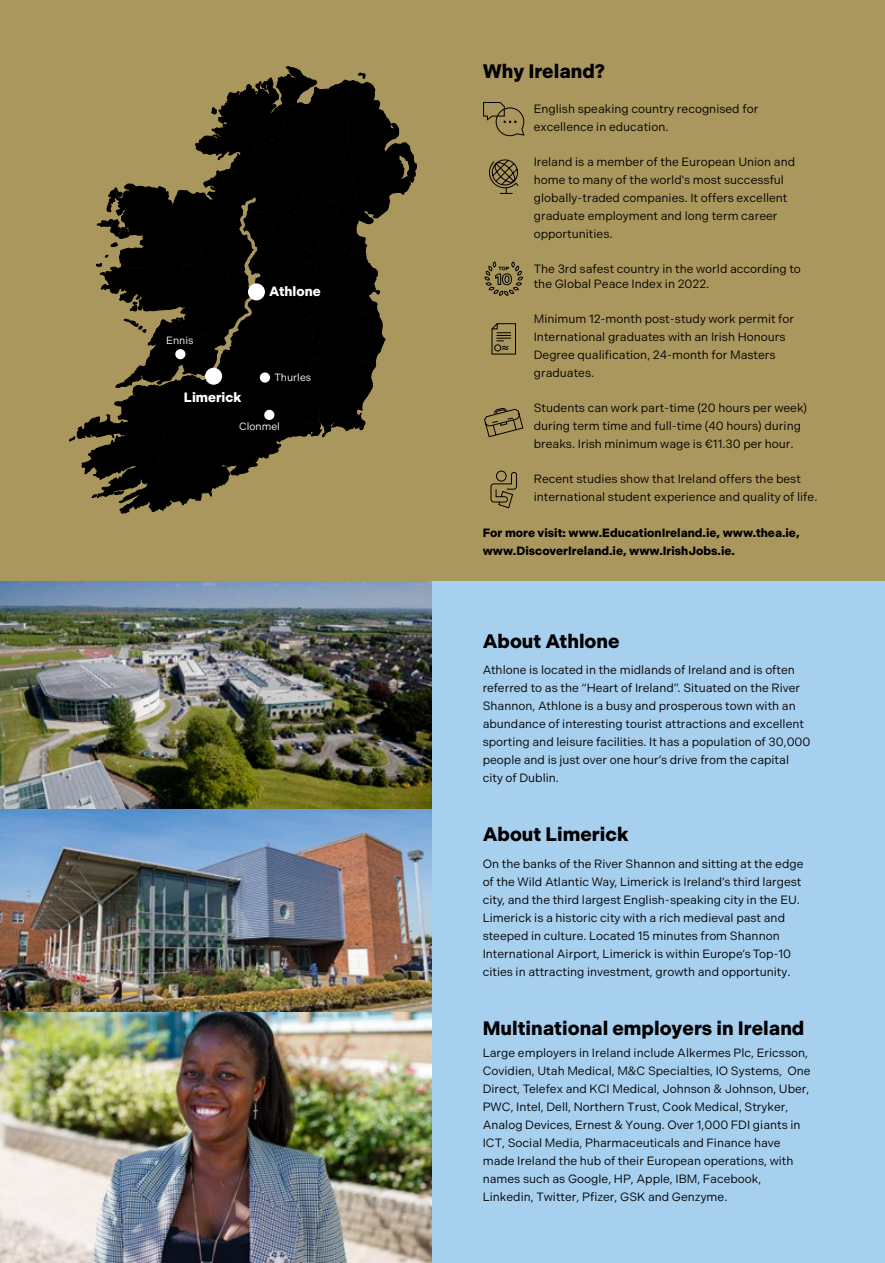
<style>
.page{position:relative;width:885px;height:1263px;background:#fff}
.page>*{position:absolute;margin:0;border:0;box-sizing:border-box;transform-origin:0 0}
.t1{font:700 19.5px "Indivisible";color:#000}
.t2{font:700 13.5px "Indivisible";color:#fff}
.t3{font:12px/18px "Indivisible";color:#000}
.t4{font:700 12px/18px "Indivisible";color:#000}
.t5{font:10.5px "Indivisible";color:#fff}
</style>
<div class="page">
<div style="left:0;top:0;width:884px;height:582px;background:#aa975d"></div>
<div style="left:0;top:582px;width:884px;height:681px;background:#a7cfee"></div>
<img style="left:0;top:582px;width:432px;height:681px">
<svg style="left:69px;top:66px;width:347px;height:448px"></svg>
<div style="left:248px;top:283px;width:17px;height:17px;background:#fff;border-radius:50%"></div>
<div style="left:205px;top:368px;width:17px;height:17px;background:#fff;border-radius:50%"></div>
<div style="left:175px;top:349px;width:10px;height:10px;background:#fff;border-radius:50%"></div>
<div style="left:264px;top:410px;width:10px;height:10px;background:#fff;border-radius:50%"></div>
<div style="left:260px;top:372px;width:10px;height:11px;background:#fff;border-radius:50%"></div>
<svg style="left:489px;top:159px;width:30px;height:35px"></svg>
<svg style="left:483px;top:102px;width:42px;height:35px"></svg>
<svg style="left:484px;top:261px;width:39px;height:35px"></svg>
<svg style="left:491px;top:323px;width:25px;height:32px"></svg>
<svg style="left:490px;top:470px;width:27px;height:39px"></svg>
<svg style="left:484px;top:408px;width:40px;height:30px"></svg>
<p class="t5" style="left:166px;top:334px;width:29px">Ennis</p>
<p class="t2" style="left:184px;top:389px;width:59px">Limerick</p>
<p class="t2" style="left:269px;top:283px;width:53px">Athlone</p>
<p class="t5" style="left:274px;top:372px;width:38px">Thurles</p>
<p class="t5" style="left:239px;top:420px;width:42px">Clonmel</p>
<h1 class="t1" style="left:482px;top:60px;width:124px">Why Ireland?</h1>
<p class="t3" style="left:533px;top:100px;width:226px">English speaking country recognised for excellence in education.</p>
<p class="t3" style="left:533px;top:153px;width:263px">Ireland is a member of the European Union and home to many of the world's most successful globally-traded companies. It offers excellent graduate employment and long term career opportunities.</p>
<p class="t3" style="left:533px;top:262px;width:269px;line-height:14.4px">The 3rd safest country in the world according to the Global Peace Index in 2022.</p>
<p class="t3" style="left:533px;top:310px;width:262px">Minimum 12-month post-study work permit for International graduates with an Irish Honours Degree qualification, 24-month for Masters graduates.</p>
<p class="t3" style="left:533px;top:399px;width:275px">Students can work part-time (20 hours per week) during term time and full-time (40 hours) during breaks. Irish minimum wage is €11.30 per hour.</p>
<p class="t3" style="left:533px;top:470px;width:285px">Recent studies show that Ireland offers the best international student experience and quality of life.</p>
<p class="t4" style="left:482px;top:523px;width:318px">For more visit: www.EducationIreland.ie, www.thea.ie, www.DiscoverIreland.ie, www.IrishJobs.ie.</p>
<h1 class="t1" style="left:482px;top:629px;width:138px">About Athlone</h1>
<p class="t3" style="left:482px;top:661px;width:329px">Athlone is located in the midlands of Ireland and is often referred to as the “Heart of Ireland”. Situated on the River Shannon, Athlone is a busy and prosperous town with an abundance of interesting tourist attractions and excellent sporting and leisure facilities. It has a population of 30,000 people and is just over one hour’s drive from the capital city of Dublin.</p>
<h1 class="t1" style="left:482px;top:823px;width:147px">About Limerick</h1>
<p class="t3" style="left:482px;top:854px;width:322px">On the banks of the River Shannon and sitting at the edge of the Wild Atlantic Way, Limerick is Ireland’s third largest city, and the third largest English-speaking city in the EU.<br>Limerick is a historic city with a rich medieval past and steeped in culture. Located 15 minutes from Shannon International Airport, Limerick is within Europe’s Top-10 cities in attracting investment, growth and opportunity.</p>
<h1 class="t1" style="left:482px;top:1016px;width:323px">Multinational employers in Ireland</h1>
<p class="t3" style="left:482px;top:1043px;width:329px">Large employers in Ireland include Alkermes Plc, Ericsson, Covidien, Utah Medical, M&amp;C Specialties, IO Systems, One Direct, Telefex and KCI Medical, Johnson &amp; Johnson, Uber, PWC, Intel, Dell, Northern Trust, Cook Medical, Stryker, Analog Devices, Ernest &amp; Young. Over 1,000 FDI giants in ICT, Social Media, Pharmaceuticals and Finance have made Ireland the hub of their European operations, with names such as Google, HP, Apple, IBM, Facebook, Linkedin, Twitter, Pfizer, GSK and Genzyme.</p>
</div>
